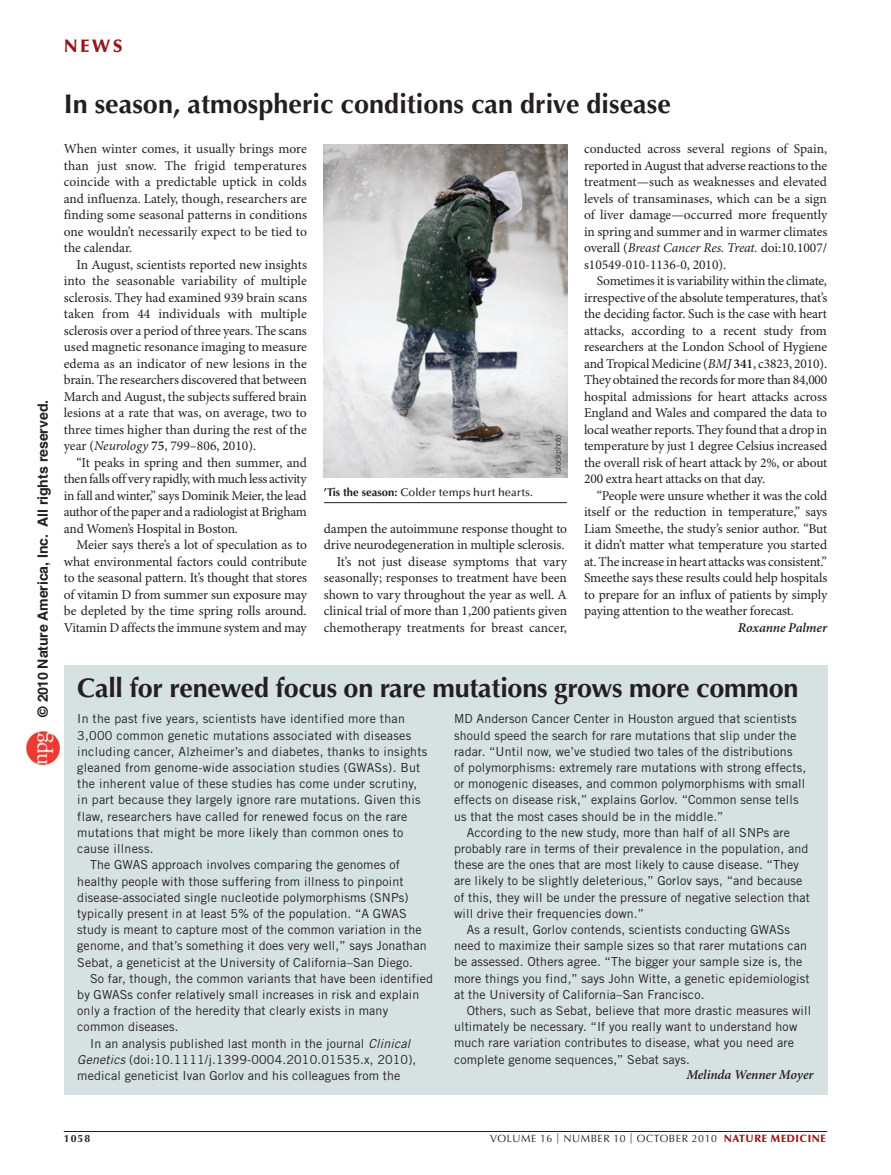
<style>
.page{position:relative;width:891px;height:1175px;background:#fff}
.page>*{position:absolute;margin:0;border:0;box-sizing:border-box;transform-origin:0 0}
.t1{font:700 27px "Optima LT Std";letter-spacing:-.01em;color:#231f20}
.t2{font:900 18px "Optima LT Std";color:#961619}
.t3{font:700 14.1px "Helvetica LT Std";color:#231f20}
.t4{font:13.5px/16.5px "Minion Pro";letter-spacing:-.005em;color:#231f20;text-align:justify}
.t5{font:italic 600 13.5px "Minion Pro";letter-spacing:-.01em;color:#231f20}
.t6{font:12.45px/16.2px "Trade Gothic LT Std";letter-spacing:.01em;color:#231f20}
.t7{font:500 11.25px "Optima LT Std";color:#231f20}
.t8{font:10.5px "Optima LT Std";letter-spacing:.05em;color:#231f20}
.t9{font:700 10.5px "Optima LT Std";color:#231f20}
.t10{font:300 8.25px "Trade Gothic LT Std";letter-spacing:-.005em;color:#231f20}
.s1{font-style:italic}
.s2{font-weight:600}
.s3{font-weight:700}
.s4{font-weight:900;color:#961619}
</style>
<div class="page">
<hr style="left:64px;top:1131px;width:763px;height:1px;background:#231f20">
<img style="left:324px;top:144px;width:243px;height:333px">
<div style="left:64px;top:665px;width:763px;height:429px;background:#d6e1e1"></div>
<hr style="left:324px;top:502px;width:243px;height:1px;background:#231f20">
<img style="left:26px;top:731px;width:34px;height:34px">
<h2 class="t2" style="left:64px;top:36px;width:61px">NEWS</h2>
<p class="t3" style="left:34px;top:717px;width:318px;rotate:-90deg">© 2010 Nature America, Inc. All rights reserved.</p>
<h1 class="t1" style="left:64px;top:88px;width:609px">In season, atmospheric conditions can drive disease</h1>
<p class="t4" style="left:64px;top:141px;width:245px">When winter comes, it usually brings more than just snow. The frigid temperatures coincide with a predictable uptick in colds and influenza. Lately, though, researchers are finding some seasonal patterns in conditions one wouldn’t necessarily expect to be tied to the calendar.</p>
<p class="t4" style="left:64px;top:257px;width:245px;text-indent:13px">In August, scientists reported new insights into the seasonable variability of multiple sclerosis. They had examined 939 brain scans taken from 44 individuals with multiple sclerosis over a period of three years. The scans used magnetic resonance imaging to measure edema as an indicator of new lesions in the brain. The researchers discovered that between March and August, the subjects suffered brain lesions at a rate that was, on average, two to three times higher than during the rest of the year (<span class="s1">Neurology</span> <span class="s2">75</span>, 799–806, 2010).</p>
<p class="t4" style="left:64px;top:455px;width:245px;text-indent:13px">“It peaks in spring and then summer, and then falls off very rapidly, with much less activity in fall and winter,” says Dominik Meier, the lead author of the paper and a radiologist at Brigham and Women’s Hospital in Boston.</p>
<p class="t4" style="left:64px;top:537px;width:245px;text-indent:13px">Meier says there’s a lot of speculation as to what environmental factors could contribute to the seasonal pattern. It’s thought that stores of vitamin D from summer sun exposure may be depleted by the time spring rolls around.<br>Vitamin D affects the immune system and may</p>
<p class="t4" style="left:584px;top:141px;width:245px">conducted across several regions of Spain, reported in August that adverse reactions to the treatment—such as weaknesses and elevated levels of transaminases, which can be a sign of liver damage—occurred more frequently in spring and summer and in warmer climates overall (<span class="s1">Breast Cancer Res. Treat.</span> doi:10.1007/ s10549-010-1136-0, 2010).</p>
<p class="t4" style="left:584px;top:273px;width:245px;text-indent:13px">Sometimes it is variability within the climate, irrespective of the absolute temperatures, that’s the deciding factor. Such is the case with heart attacks, according to a recent study from researchers at the London School of Hygiene and Tropical Medicine (<span class="s1">BMJ</span> <span class="s2">341</span>, c3823, 2010).<br>They obtained the records for more than 84,000 hospital admissions for heart attacks across England and Wales and compared the data to local weather reports. They found that a drop in temperature by just 1 degree Celsius increased the overall risk of heart attack by 2%, or about 200 extra heart attacks on that day.</p>
<p class="t4" style="left:584px;top:487px;width:245px;text-indent:13px">“People were unsure whether it was the cold itself or the reduction in temperature,” says Liam Smeethe, the study’s senior author. “But it didn’t matter what temperature you started at. The increase in heart attacks was consistent.” Smeethe says these results could help hospitals to prepare for an influx of patients by simply paying attention to the weather forecast.</p>
<p class="t5" style="left:738px;top:619px;width:91px">Roxanne Palmer</p>
<p class="t10" style="left:553px;top:474px;width:41px;rotate:-90deg">istockphoto</p>
<p class="t7" style="left:324px;top:486px;width:211px"><span class="s3">’Tis the season:</span> Colder temps hurt hearts.</p>
<p class="t4" style="left:324px;top:521px;width:245px;text-align:right">dampen the autoimmune response thought to drive neurodegeneration in multiple sclerosis.<br>It’s not just disease symptoms that vary seasonally; responses to treatment have been shown to vary throughout the year as well. A clinical trial of more than 1,200 patients given chemotherapy treatments for breast cancer,</p>
<h1 class="t1" style="left:77px;top:672px;width:723px">Call for renewed focus on rare mutations grows more common</h1>
<p class="t6" style="left:77px;top:710px;width:329px">In the past five years, scientists have identified more than</p>
<p class="t6" style="left:77px;top:727px;width:336px">3,000 common genetic mutations associated with diseases</p>
<p class="t6" style="left:77px;top:743px;width:352px">including cancer, Alzheimer’s and diabetes, thanks to insights</p>
<p class="t6" style="left:77px;top:759px;width:345px">gleaned from genome-wide association studies (GWASs). But</p>
<p class="t6" style="left:77px;top:775px;width:341px">the inherent value of these studies has come under scrutiny,</p>
<p class="t6" style="left:77px;top:791px;width:345px">in part because they largely ignore rare mutations. Given this</p>
<p class="t6" style="left:77px;top:808px;width:332px">flaw, researchers have called for renewed focus on the rare</p>
<p class="t6" style="left:77px;top:824px;width:328px">mutations that might be more likely than common ones to</p>
<p class="t6" style="left:77px;top:840px;width:78px">cause illness.</p>
<p class="t6" style="left:90px;top:856px;width:311px">The GWAS approach involves comparing the genomes of</p>
<p class="t6" style="left:77px;top:872px;width:328px">healthy people with those suffering from illness to pinpoint</p>
<p class="t6" style="left:77px;top:889px;width:333px">disease-associated single nucleotide polymorphisms (SNPs)</p>
<p class="t6" style="left:77px;top:905px;width:331px">typically present in at least 5% of the population. “A GWAS</p>
<p class="t6" style="left:77px;top:921px;width:346px">study is meant to capture most of the common variation in the</p>
<p class="t6" style="left:77px;top:937px;width:351px">genome, and that’s something it does very well,” says Jonathan</p>
<p class="t6" style="left:77px;top:953px;width:337px">Sebat, a geneticist at the University of California–San Diego.</p>
<p class="t6" style="left:90px;top:970px;width:345px">So far, though, the common variants that have been identified</p>
<p class="t6" style="left:77px;top:986px;width:344px">by GWASs confer relatively small increases in risk and explain</p>
<p class="t6" style="left:77px;top:1002px;width:312px">only a fraction of the heredity that clearly exists in many</p>
<p class="t6" style="left:77px;top:1018px;width:103px">common diseases.</p>
<p class="t6" style="left:90px;top:1034px;width:322px">In an analysis published last month in the journal <span class="s1">Clinical</span></p>
<p class="t6" style="left:77px;top:1051px;width:341px"><span class="s1">Genetics</span> (doi:10.1111/j.1399-0004.2010.01535.x, 2010),</p>
<p class="t6" style="left:77px;top:1067px;width:325px">medical geneticist Ivan Gorlov and his colleagues from the</p>
<p class="t6" style="left:454px;top:710px;width:354px">MD Anderson Cancer Center in Houston argued that scientists should speed the search for rare mutations that slip under the radar. “Until now, we’ve studied two tales of the distributions<br>of polymorphisms: extremely rare mutations with strong effects, or monogenic diseases, and common polymorphisms with small effects on disease risk,” explains Gorlov. “Common sense tells us that the most cases should be in the middle.”</p>
<p class="t6" style="left:467px;top:824px;width:325px">According to the new study, more than half of all SNPs are</p>
<p class="t6" style="left:454px;top:840px;width:356px">probably rare in terms of their prevalence in the population, and</p>
<p class="t6" style="left:454px;top:856px;width:347px">these are the ones that are most likely to cause disease. “They</p>
<p class="t6" style="left:454px;top:872px;width:350px">are likely to be slightly deleterious,” Gorlov says, “and because</p>
<p class="t6" style="left:454px;top:889px;width:358px">of this, they will be under the pressure of negative selection that</p>
<p class="t6" style="left:454px;top:905px;width:192px">will drive their frequencies down.”</p>
<p class="t6" style="left:467px;top:921px;width:325px">As a result, Gorlov contends, scientists conducting GWASs</p>
<p class="t6" style="left:454px;top:937px;width:355px">need to maximize their sample sizes so that rarer mutations can</p>
<p class="t6" style="left:454px;top:953px;width:350px">be assessed. Others agree. “The bigger your sample size is, the</p>
<p class="t6" style="left:454px;top:970px;width:357px">more things you find,” says John Witte, a genetic epidemiologist</p>
<p class="t6" style="left:454px;top:986px;width:252px">at the University of California–San Francisco.</p>
<p class="t6" style="left:467px;top:1002px;width:346px">Others, such as Sebat, believe that more drastic measures will</p>
<p class="t6" style="left:454px;top:1018px;width:345px">ultimately be necessary. “If you really want to understand how</p>
<p class="t6" style="left:454px;top:1034px;width:341px">much rare variation contributes to disease, what you need are</p>
<p class="t6" style="left:454px;top:1051px;width:237px">complete genome sequences,” Sebat says.</p>
<p class="t5" style="left:686px;top:1066px;width:129px">Melinda Wenner Moyer</p>
<p class="t9" style="left:64px;top:1132px;width:28px">1058</p>
<p class="t8" style="left:490px;top:1132px;width:337px">VOLUME 16 | NUMBER 10 | OCTOBER 2010 <span class="s4">NATURE MEDICINE</span></p>
</div>
